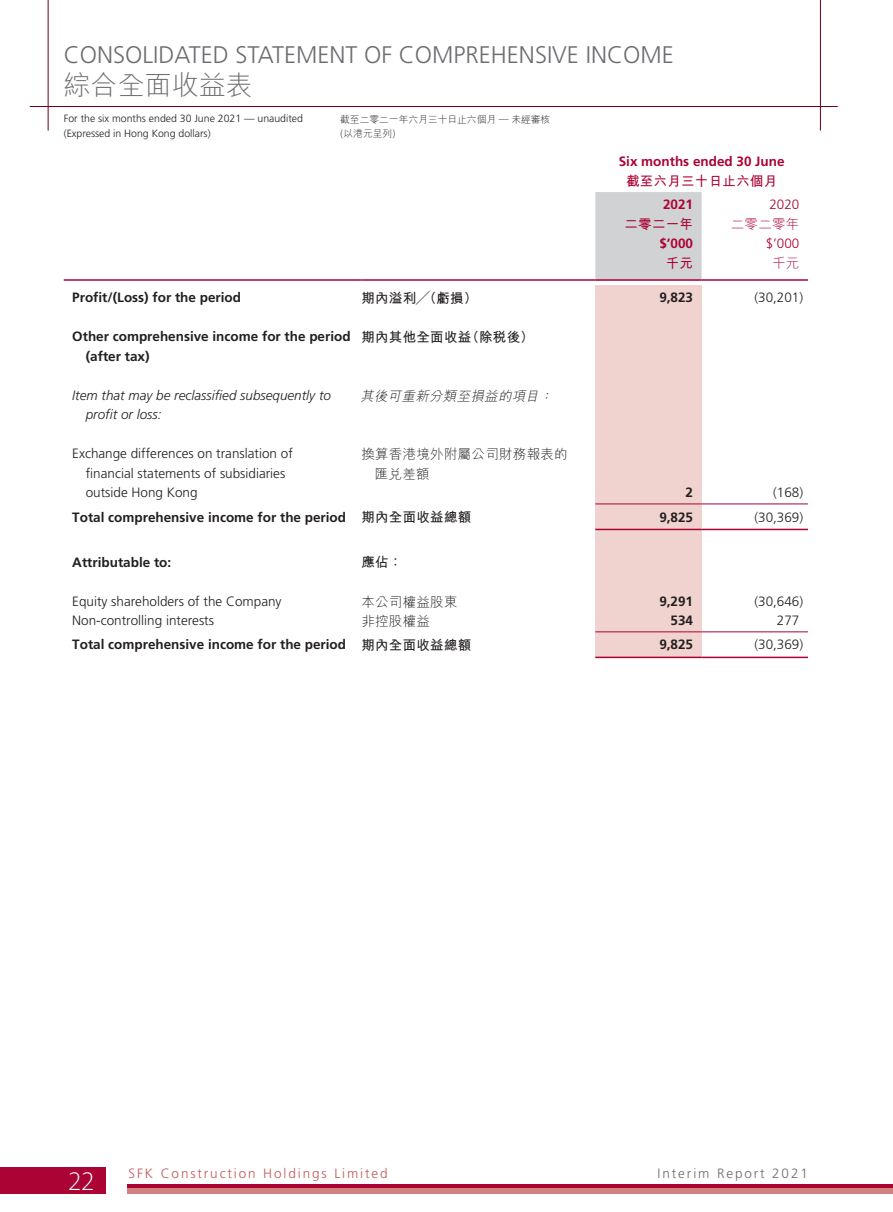
<style>
.page{position:relative;width:893px;height:1212px;background:#fff}
.page>*{position:absolute;margin:0;border:0;box-sizing:border-box;transform-origin:0 0}
.t1{font:300 27px "M Hei HK";color:#6c6d70}
.t2{font:300 27px "Myriad Pro";color:#fff}
.t3{font:300 24px "Frutiger LT Std";color:#6c6d70}
.t4{font:700 13.5px/19.5px "Frutiger LT Std";color:#231f20}
.t5{font:300 13.5px/19.5px "Frutiger LT Std";color:#231f20}
.t6{font:italic 300 13.5px/19.5px "Frutiger LT Std";color:#231f20}
.t7{font:300 13.5px/19.5px "M Hei HK";letter-spacing:.02em;color:#231f20}
.t8{font:300 13.5px "Frutiger LT Std";letter-spacing:.14em;color:#c1585c}
._50_Table_txt{font:700 13.5px "Frutiger LT Std";color:#ab0333}
.t9{font:700 13.5px "M Hei HK";letter-spacing:.02em;color:#231f20}
._50_Table_txt-2{font:700 13.5px "M Hei HK";letter-spacing:.02em;color:#ab0333}
.t10{font:300 13.5px "Frutiger LT Std";letter-spacing:.14em;color:#6c6d70}
.t11{font:italic 300 13.5px "M Hei HK";color:#231f20}
._50_Table_txt-3{font:300 13.5px "Frutiger LT Std";color:#ab0333}
._50_Table_txt-4{font:300 13.5px "M Hei HK";letter-spacing:.02em;color:#ab0333}
.t12{font:300 10.5px "Frutiger LT Std";color:#231f20}
.t13{font:300 9.75px "M Hei HK";color:#231f20}
.s1{font-family:"Myriad Pro";font-size:10.5px}
.s2{font-family:"M Hei HK"}
</style>
<div class="page">
<div style="left:0;top:1167px;width:106px;height:27px;background:#ab0333"></div>
<div style="left:128px;top:1184px;width:765px;height:5px;background:#ab0333"></div>
<div style="left:128px;top:1189px;width:765px;height:5px;background:#d1817f"></div>
<hr style="left:48px;top:0;width:1px;height:130px;background:#6d0014">
<hr style="left:820px;top:0;width:1px;height:130px;background:#6d0014">
<hr style="left:30px;top:106px;width:807px;height:1px;background:#6d0014">
<hr style="left:64px;top:279px;width:297px;height:2px;background:#ab0333">
<hr style="left:361px;top:279px;width:234px;height:2px;background:#ab0333">
<hr style="left:702px;top:279px;width:106px;height:2px;background:#ab0333">
<svg style="left:595px;top:192px;width:107px;height:465px;background:#e9d1cf"></svg>
<hr style="left:595px;top:503px;width:107px;height:1px;background:#ab0333">
<hr style="left:702px;top:503px;width:106px;height:1px;background:#ab0333">
<hr style="left:595px;top:529px;width:107px;height:1px;background:#ab0333">
<hr style="left:702px;top:529px;width:106px;height:1px;background:#ab0333">
<hr style="left:595px;top:631px;width:107px;height:1px;background:#ab0333">
<hr style="left:702px;top:631px;width:106px;height:1px;background:#ab0333">
<hr style="left:595px;top:657px;width:107px;height:1px;background:#ab0333">
<hr style="left:702px;top:657px;width:106px;height:1px;background:#ab0333">
<p class="t3" style="left:64px;top:41px;width:611px">CONSOLIDATED STATEMENT OF COMPREHENSIVE INCOME</p>
<p class="t1" style="left:64px;top:72px;width:190px">綜合全面收益表</p>
<p class="t12" style="left:64px;top:113px;width:241px">For the six months ended 30 June 2021 — unaudited</p>
<p class="t13" style="left:340px;top:114px;width:212px">截至二零二一年六月三十日止六個月 — 未經審核</p>
<p class="t12" style="left:64px;top:127px;width:148px">(Expressed in Hong Kong dollars)</p>
<p class="t13" style="left:340px;top:128px;width:57px"><span class="s1">(</span>以港元呈列<span class="s1">)</span></p>
<p class="_50_Table_txt" style="left:619px;top:153px;width:167px">Six months ended 30 June</p>
<p class="_50_Table_txt-2" style="left:626px;top:171px;width:153px">截至六月三十日止六個月</p>
<p class="_50_Table_txt" style="left:663px;top:197px;width:32px">2021</p>
<p class="_50_Table_txt-3" style="left:769px;top:197px;width:32px">2020</p>
<p class="_50_Table_txt-2" style="left:624px;top:215px;width:70px">二零二一年</p>
<p class="_50_Table_txt-4" style="left:731px;top:217px;width:70px">二零二零年</p>
<p class="_50_Table_txt" style="left:659px;top:236px;width:35px">$’000</p>
<p class="_50_Table_txt-3" style="left:766px;top:236px;width:35px">$’000</p>
<p class="_50_Table_txt-2" style="left:666px;top:254px;width:29px">千元</p>
<p class="_50_Table_txt-4" style="left:772px;top:256px;width:29px">千元</p>
<p class="t4" style="left:72px;top:288px;width:170px">Profit/(Loss) for the period</p>
<p class="t9" style="left:361px;top:288px;width:117px">期內溢利╱（虧損）</p>
<p class="t4" style="left:659px;top:288px;width:35px">9,823</p>
<p class="t5" style="left:754px;top:288px;width:50px">(30,201)</p>
<p class="t4" style="left:86px;top:327px;width:266px;text-indent:-14px">Other comprehensive income for the period (after tax)</p>
<p class="t9" style="left:361px;top:327px;width:174px">期內其他全面收益（除稅後）</p>
<p class="t6" style="left:86px;top:386px;width:247px;text-indent:-14px">Item that may be reclassified subsequently to profit or loss:</p>
<p class="t11" style="left:360px;top:389px;width:197px">其後可重新分類至損益的項目：</p>
<p class="t5" style="left:86px;top:444px;width:209px;text-indent:-14px">Exchange differences on translation of financial statements of subsidiaries outside Hong Kong</p>
<p class="t7" style="left:375px;top:444px;width:194px;text-indent:-14px">換算香港境外附屬公司財務報表的匯兌差額</p>
<p class="t4" style="left:686px;top:483px;width:9px">2</p>
<p class="t5" style="left:773px;top:483px;width:32px">(168)</p>
<p class="t4" style="left:72px;top:507px;width:401px">Total comprehensive income for the period <span class="s2">期內全面收益總額</span></p>
<p class="t4" style="left:659px;top:507px;width:35px">9,825</p>
<p class="t5" style="left:754px;top:507px;width:50px">(30,369)</p>
<p class="t4" style="left:72px;top:552px;width:101px">Attributable to:</p>
<p class="t9" style="left:361px;top:553px;width:42px">應佔：</p>
<p class="t5" style="left:72px;top:592px;width:211px">Equity shareholders of the Company</p>
<p class="t7" style="left:361px;top:591px;width:98px">本公司權益股東</p>
<p class="t4" style="left:659px;top:591px;width:35px">9,291</p>
<p class="t5" style="left:754px;top:592px;width:50px">(30,646)</p>
<p class="t5" style="left:72px;top:611px;width:143px">Non-controlling interests</p>
<p class="t7" style="left:361px;top:611px;width:70px">非控股權益</p>
<p class="t4" style="left:671px;top:611px;width:24px">534</p>
<p class="t5" style="left:777px;top:611px;width:24px">277</p>
<p class="t4" style="left:72px;top:635px;width:401px">Total comprehensive income for the period <span class="s2">期內全面收益總額</span></p>
<p class="t4" style="left:659px;top:635px;width:35px">9,825</p>
<p class="t5" style="left:754px;top:635px;width:50px">(30,369)</p>
<p class="t2" style="left:68px;top:1164px;width:28px">22</p>
<p class="t8" style="left:128px;top:1165px;width:261px">SFK Construction Holdings Limited</p>
<p class="t10" style="left:658px;top:1165px;width:152px">Interim Report 2021</p>
</div>
